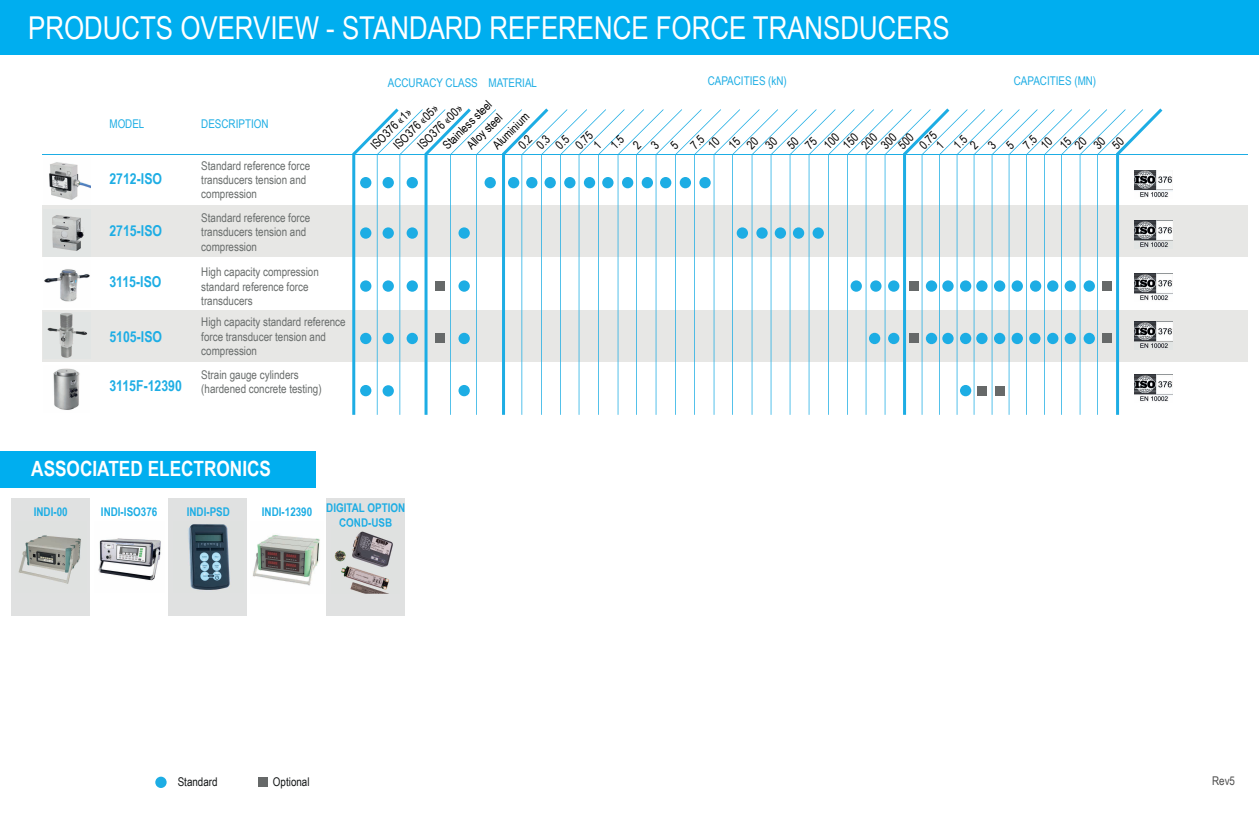
<style>
.page{position:relative;width:1259px;height:831px;background:#fff}
.page>*{position:absolute;margin:0;border:0;box-sizing:border-box;transform-origin:0 0}
.t1{font:31.5px "Arial Narrow";color:#fff}
.t2{font:700 21px "Arial Narrow";color:#fff}
.t3{font:700 15px "Arial Narrow";color:#1dade4}
.t4{font:12px/14.4px "Arial Narrow";color:#686c6b}
.t5{font:12px/12.3px "Arial Narrow";color:#000001}
.t6{font:12px "Arial Narrow";color:#1dade4}
.t7{font:700 12px/14.4px "Arial Narrow";color:#1dade4;text-align:center}
.t8{font:12px "Arial Narrow";color:#111415}
.t9{font:12px "Arial Narrow";color:#4d4d4d}
</style>
<div class="page">
<div style="left:0;top:0;width:1259px;height:54px;background:#00aeef"></div>
<div style="left:43px;top:206px;width:1205px;height:51px;background:#e7e7e5"></div>
<div style="left:43px;top:310px;width:1205px;height:51px;background:#e7e7e5"></div>
<hr style="left:43px;top:154px;width:1205px;height:1px;background:#1dade4">
<img style="left:49px;top:162px;width:41px;height:38px">
<img style="left:52px;top:215px;width:32px;height:36px">
<img style="left:44px;top:269px;width:46px;height:33px">
<img style="left:47px;top:313px;width:41px;height:45px">
<img style="left:53px;top:368px;width:27px;height:42px">
<div style="left:0;top:450px;width:316px;height:37px;background:#00aeef"></div>
<div style="left:11px;top:498px;width:79px;height:117px;background:#e0e1e1"></div>
<div style="left:168px;top:498px;width:79px;height:117px;background:#e0e1e1"></div>
<div style="left:326px;top:498px;width:79px;height:117px;background:#e0e1e1"></div>
<img style="left:334px;top:526px;width:59px;height:67px">
<img style="left:340px;top:525px;width:52px;height:1px">
<img style="left:18px;top:535px;width:63px;height:49px">
<img style="left:98px;top:538px;width:63px;height:43px">
<img style="left:188px;top:524px;width:42px;height:66px">
<img style="left:252px;top:535px;width:68px;height:51px">
<img style="left:1162px;top:176px;width:11px;height:22px">
<img style="left:1162px;top:220px;width:11px;height:27px">
<img style="left:1162px;top:273px;width:11px;height:28px">
<img style="left:1162px;top:321px;width:11px;height:27px">
<img style="left:1162px;top:374px;width:11px;height:28px">
<div style="left:155px;top:776px;width:12px;height:11px;background:#1dade4;border-radius:50%"></div>
<div style="left:258px;top:777px;width:9px;height:9px;background:#666969"></div>
<svg style="left:352px;top:108px;width:810px;height:306px"></svg>
<h1 class="t1" style="left:28px;top:4px;width:923px">PRODUCTS OVERVIEW - STANDARD REFERENCE FORCE TRANSDUCERS</h1>
<p class="t6" style="left:109px;top:115px;width:36px">MODEL</p>
<p class="t3" style="left:109px;top:168px;width:54px">2712-ISO</p>
<p class="t3" style="left:109px;top:219px;width:54px">2715-ISO</p>
<p class="t3" style="left:109px;top:270px;width:53px">3115-ISO</p>
<p class="t3" style="left:109px;top:325px;width:54px">5105-ISO</p>
<p class="t3" style="left:109px;top:374px;width:74px">3115F-12390</p>
<p class="t6" style="left:201px;top:115px;width:69px">DESCRIPTION</p>
<p class="t4" style="left:201px;top:158px;width:110px">Standard reference force transducers tension and compression</p>
<p class="t4" style="left:201px;top:210px;width:110px">Standard reference force transducers tension and compression</p>
<p class="t4" style="left:201px;top:264px;width:119px">High capacity compression standard reference force transducers</p>
<p class="t4" style="left:201px;top:314px;width:146px">High capacity standard reference force transducer tension and compression</p>
<p class="t4" style="left:201px;top:366px;width:122px">Strain gauge cylinders (hardened concrete testing)</p>
<p class="t6" style="left:388px;top:74px;width:151px">ACCURACY CLASS MATERIAL</p>
<p class="t6" style="left:708px;top:72px;width:81px">CAPACITIES (kN)</p>
<p class="t6" style="left:1014px;top:72px;width:84px">CAPACITIES (MN)</p>
<p class="t5" style="left:440px;top:142px;width:65px;rotate:-45deg">Stainless steel</p>
<p class="t5" style="left:391px;top:142px;width:59px;rotate:-45deg">ISO376 «05»</p>
<p class="t5" style="left:415px;top:142px;width:59px;rotate:-45deg">ISO376 «00»</p>
<p class="t5" style="left:368px;top:142px;width:54px;rotate:-45deg">ISO376 «1»</p>
<p class="t5" style="left:464px;top:142px;width:46px;rotate:-45deg">Alloy steel</p>
<p class="t5" style="left:490px;top:142px;width:47px;rotate:-45deg">Aluminium</p>
<p class="t5" style="left:543px;top:132px;width:15px;line-height:13.5px;text-indent:-13px;rotate:-45deg">0.3<br>0.5</p>
<p class="t5" style="left:573px;top:142px;width:21px;line-height:12.8px;text-align:right;rotate:-45deg">0.75<br>1</p>
<p class="t5" style="left:697px;top:134px;width:12px;text-indent:-12px;rotate:-45deg">7.5<br>10</p>
<p class="t5" style="left:905px;top:131px;width:21px;line-height:15px;text-indent:-15px;rotate:-45deg">500<br>0.75</p>
<p class="t5" style="left:951px;top:143px;width:19px;line-height:11.7px;text-align:right;rotate:-45deg">1.5<br>2</p>
<p class="t5" style="left:1029px;top:134px;width:12px;text-indent:-12px;rotate:-45deg">7.5<br>10</p>
<p class="t5" style="left:1065px;top:135px;width:12px;line-height:10.8px;text-indent:-11px;rotate:-45deg">15<br>20</p>
<h2 class="t2" style="left:31px;top:452px;width:241px">ASSOCIATED ELECTRONICS</h2>
<p class="t7" style="left:34px;top:503px;width:35px">INDI-00</p>
<p class="t7" style="left:326px;top:500px;width:80px">DIGITAL OPTION<br>COND-USB</p>
<p class="t7" style="left:101px;top:503px;width:58px">INDI-ISO376</p>
<p class="t7" style="left:187px;top:503px;width:45px">INDI-PSD</p>
<p class="t7" style="left:262px;top:503px;width:52px">INDI-12390</p>
<p class="t8" style="left:178px;top:772px;width:41px">Standard</p>
<p class="t8" style="left:273px;top:772px;width:38px">Optional</p>
<p class="t9" style="left:1212px;top:771px;width:24px">Rev5</p>
</div>
